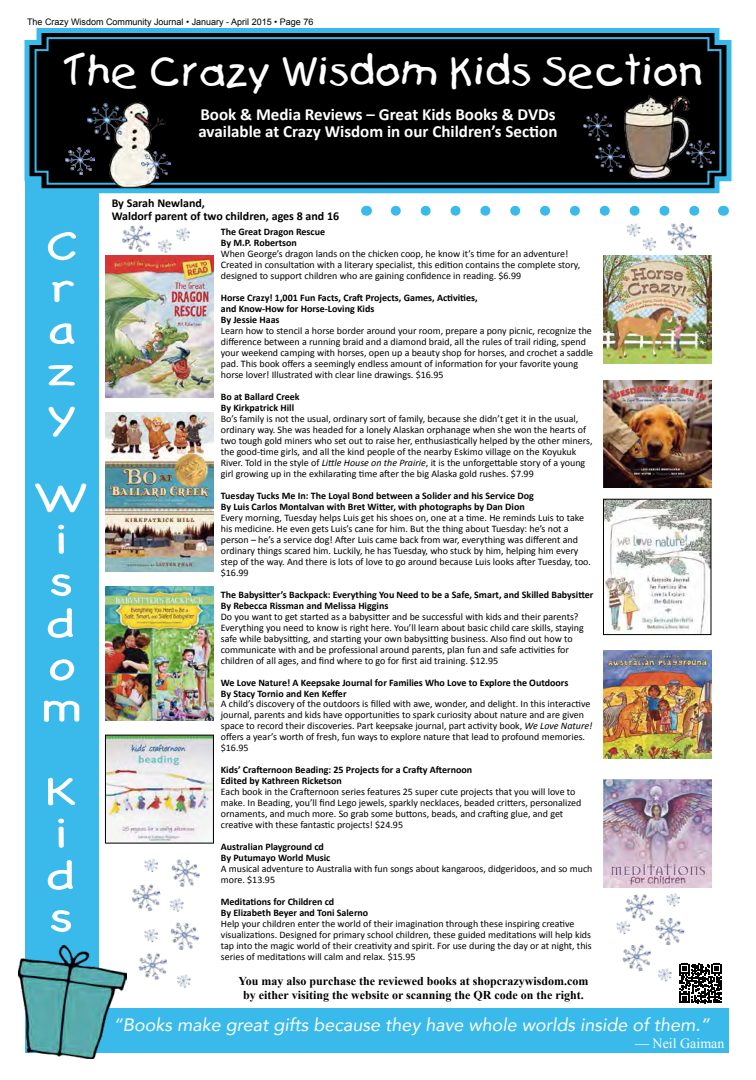
<style>
.page{position:relative;width:756px;height:1080px;background:#fff}
.page>*{position:absolute;margin:0;border:0;box-sizing:border-box;transform-origin:0 0}
.t1{font:45px "First Grader";color:#fff}
.t2{font:41px/42px "Chalkboard";color:#fff;text-align:justify;scale:1.35 1}
.t3{font:italic 18px "Avenir";color:#fff}
.t4{font:700 17px/17px "Calibri";color:#fff}
.t5{font:14px "Times New Roman";color:#fff}
.t6{font:700 12px/14.4px "Times New Roman";color:#000;text-align:center}
.t7{font:700 12px/13.2px "Calibri";color:#000}
.t8{font:10px/11px "Calibri";color:#000}
.t9{font:700 10px/11px "Calibri";color:#000}
.t10{font:9px "Arial";color:#000}
.s1{font-style:italic}
</style>
<div class="page">
<div style="left:25px;top:177px;width:73px;height:876px;background:#3abaea"></div>
<svg style="left:396px;top:206px;width:304px;height:10px"></svg>
<svg style="left:24px;top:28px;width:708px;height:168px"></svg>
<div style="left:34px;top:36px;width:688px;height:150px;background:#000"></div>
<img style="left:110px;top:102px;width:55px;height:86px">
<img style="left:87px;top:104px;width:38px;height:36px">
<img style="left:142px;top:152px;width:29px;height:27px">
<img style="left:625px;top:93px;width:65px;height:86px">
<img style="left:66px;top:148px;width:28px;height:27px">
<img style="left:583px;top:113px;width:29px;height:27px">
<img style="left:596px;top:145px;width:29px;height:27px">
<img style="left:686px;top:140px;width:29px;height:27px">
<div style="left:94px;top:1008px;width:635px;height:45px;background:#3abaea"></div>
<img style="left:19px;top:945px;width:108px;height:114px">
<svg style="left:679px;top:964px;width:43px;height:39px"></svg>
<img style="left:105px;top:255px;width:108px;height:142px">
<img style="left:603px;top:255px;width:108px;height:108px">
<img style="left:105px;top:412px;width:108px;height:159px">
<img style="left:603px;top:380px;width:108px;height:108px">
<img style="left:105px;top:586px;width:108px;height:134px">
<img style="left:605px;top:501px;width:104px;height:132px">
<div style="left:603px;top:499px;width:108px;height:136px;border:1px solid #000"></div>
<img style="left:107px;top:737px;width:105px;height:104px">
<div style="left:105px;top:735px;width:109px;height:108px;border:1px solid #000"></div>
<img style="left:603px;top:650px;width:108px;height:108px">
<img style="left:603px;top:779px;width:108px;height:108px">
<img style="left:627px;top:223px;width:14px;height:14px">
<img style="left:667px;top:223px;width:30px;height:28px">
<img style="left:625px;top:894px;width:29px;height:27px">
<img style="left:653px;top:916px;width:32px;height:30px">
<img style="left:171px;top:859px;width:29px;height:28px">
<img style="left:132px;top:884px;width:29px;height:28px">
<img style="left:170px;top:922px;width:29px;height:29px">
<img style="left:138px;top:950px;width:33px;height:30px">
<img style="left:122px;top:225px;width:29px;height:27px">
<img style="left:622px;top:941px;width:32px;height:31px">
<img style="left:642px;top:237px;width:15px;height:14px">
<img style="left:176px;top:227px;width:14px;height:14px">
<img style="left:158px;top:239px;width:14px;height:14px">
<img style="left:658px;top:968px;width:14px;height:14px">
<img style="left:616px;top:920px;width:16px;height:14px">
<img style="left:666px;top:893px;width:14px;height:14px">
<img style="left:144px;top:859px;width:14px;height:13px">
<img style="left:169px;top:898px;width:15px;height:14px">
<img style="left:144px;top:929px;width:14px;height:13px">
<img style="left:176px;top:974px;width:15px;height:14px">
<p class="t10" style="left:27px;top:15px;width:288px">The Crazy Wisdom Community Journal • January - April 2015 • Page 76</p>
<h1 class="t1" style="left:62px;top:44px;width:643px">The Crazy Wisdom Kids Section</h1>
<h3 class="t4" style="left:198px;top:105px;width:361px">Book &amp; Media Reviews – Great Kids Books &amp; DVDs available at Crazy Wisdom in our Children’s Section</h3>
<h2 class="t2" style="left:45px;top:224px;width:26px">C r a z y</h2>
<h2 class="t2" style="left:34px;top:476px;width:42px;text-align:center">W i<br>s d o m</h2>
<h2 class="t2" style="left:45px;top:770px;width:25px;text-align:left">K i d s</h2>
<p class="t7" style="left:112px;top:197px;width:229px">By Sarah Newland,<br>Waldorf parent of two children, ages 8 and 16</p>
<p class="t9" style="left:221px;top:226px;width:106px">The Great Dragon Rescue<br>By M.P. Robertson</p>
<p class="t8" style="left:221px;top:248px;width:361px">When George’s dragon lands on the chicken coop, he know it’s time for an adventure!<br>Created in consultation with a literary specialist, this edition contains the complete story, designed to support children who are gaining confidence in reading. $6.99</p>
<p class="t9" style="left:221px;top:292px;width:258px">Horse Crazy! 1,001 Fun Facts, Craft Projects, Games, Activities, and Know-How for Horse-Loving Kids<br>By Jessie Haas</p>
<p class="t8" style="left:221px;top:325px;width:374px">Learn how to stencil a horse border around your room, prepare a pony picnic, recognize the difference between a running braid and a diamond braid, all the rules of trail riding, spend your weekend camping with horses, open up a beauty shop for horses, and crochet a saddle pad. This book offers a seemingly endless amount of information for your favorite young horse lover! Illustrated with clear line drawings. $16.95</p>
<p class="t9" style="left:221px;top:391px;width:80px">Bo at Ballard Creek<br>By Kirkpatrick Hill</p>
<p class="t8" style="left:221px;top:413px;width:373px">Bo’s family is not the usual, ordinary sort of family, because she didn’t get it in the usual, ordinary way. She was headed for a lonely Alaskan orphanage when she won the hearts of two tough gold miners who set out to raise her, enthusiastically helped by the other miners, the good-time girls, and all the kind people of the nearby Eskimo village on the Koyukuk River. Told in the style of <span class="s1">Little House on the Prairie</span>, it is the unforgettable story of a young girl growing up in the exhilarating time after the big Alaska gold rushes. $7.99</p>
<p class="t9" style="left:221px;top:490px;width:315px">Tuesday Tucks Me In: The Loyal Bond between a Solider and his Service Dog<br>By Luis Carlos Montalvan with Bret Witter, with photographs by Dan Dion</p>
<p class="t8" style="left:221px;top:512px;width:372px">Every morning, Tuesday helps Luis get his shoes on, one at a time. He reminds Luis to take his medicine. He even gets Luis’s cane for him. But the thing about Tuesday: he’s not a person – he’s a service dog! After Luis came back from war, everything was different and ordinary things scared him. Luckily, he has Tuesday, who stuck by him, helping him every step of the way. And there is lots of love to go around because Luis looks after Tuesday, too. $16.99</p>
<p class="t9" style="left:221px;top:589px;width:374px">The Babysitter’s Backpack: Everything You Need to be a Safe, Smart, and Skilled Babysitter<br>By Rebecca Rissman and Melissa Higgins</p>
<p class="t8" style="left:221px;top:611px;width:365px">Do you want to get started as a babysitter and be successful with kids and their parents?<br>Everything you need to know is right here. You’ll learn about basic child care skills, staying safe while babysitting, and starting your own babysitting business. Also find out how to communicate with and be professional around parents, plan fun and safe activities for children of all ages, and find where to go for first aid training. $12.95</p>
<p class="t9" style="left:221px;top:677px;width:349px">We Love Nature! A Keepsake Journal for Families Who Love to Explore the Outdoors<br>By Stacy Tornio and Ken Keffer</p>
<p class="t8" style="left:221px;top:699px;width:373px">A child’s discovery of the outdoors is filled with awe, wonder, and delight. In this interactive journal, parents and kids have opportunities to spark curiosity about nature and are given space to record their discoveries. Part keepsake journal, part activity book, <span class="s1">We Love Nature! </span>offers a year’s worth of fresh, fun ways to explore nature that lead to profound memories. $16.95</p>
<p class="t9" style="left:221px;top:765px;width:253px">Kids’ Crafternoon Beading: 25 Projects for a Crafty Afternoon<br>Edited by Kathreen Ricketson</p>
<p class="t8" style="left:221px;top:787px;width:362px">Each book in the Crafternoon series features 25 super cute projects that you will love to make. In Beading, you’ll find Lego jewels, sparkly necklaces, beaded critters, personalized ornaments, and much more. So grab some buttons, beads, and crafting glue, and get creative with these fantastic projects! $24.95</p>
<p class="t9" style="left:221px;top:842px;width:111px">Australian Playground cd<br>By Putumayo World Music</p>
<p class="t8" style="left:221px;top:864px;width:373px">A musical adventure to Australia with fun songs about kangaroos, didgeridoos, and so much more. $13.95</p>
<p class="t9" style="left:221px;top:897px;width:149px">Meditations for Children cd<br>By Elizabeth Beyer and Toni Salerno</p>
<p class="t8" style="left:221px;top:919px;width:372px">Help your children enter the world of their imagination through these inspiring creative visualizations. Designed for primary school children, these guided meditations will help kids tap into the magic world of their creativity and spirit. For use during the day or at night, this series of meditations will calm and relax. $15.95</p>
<p class="t6" style="left:239px;top:974px;width:351px">You may also purchase the reviewed books at shopcrazywisdom.com by either visiting the website or scanning the QR code on the right.</p>
<h3 class="t3" style="left:113px;top:1014px;width:598px">“Books make great gifts because they have whole worlds inside of them.”</h3>
<h3 class="t5" style="left:635px;top:1034px;width:91px">— Neil Gaiman</h3>
</div>
